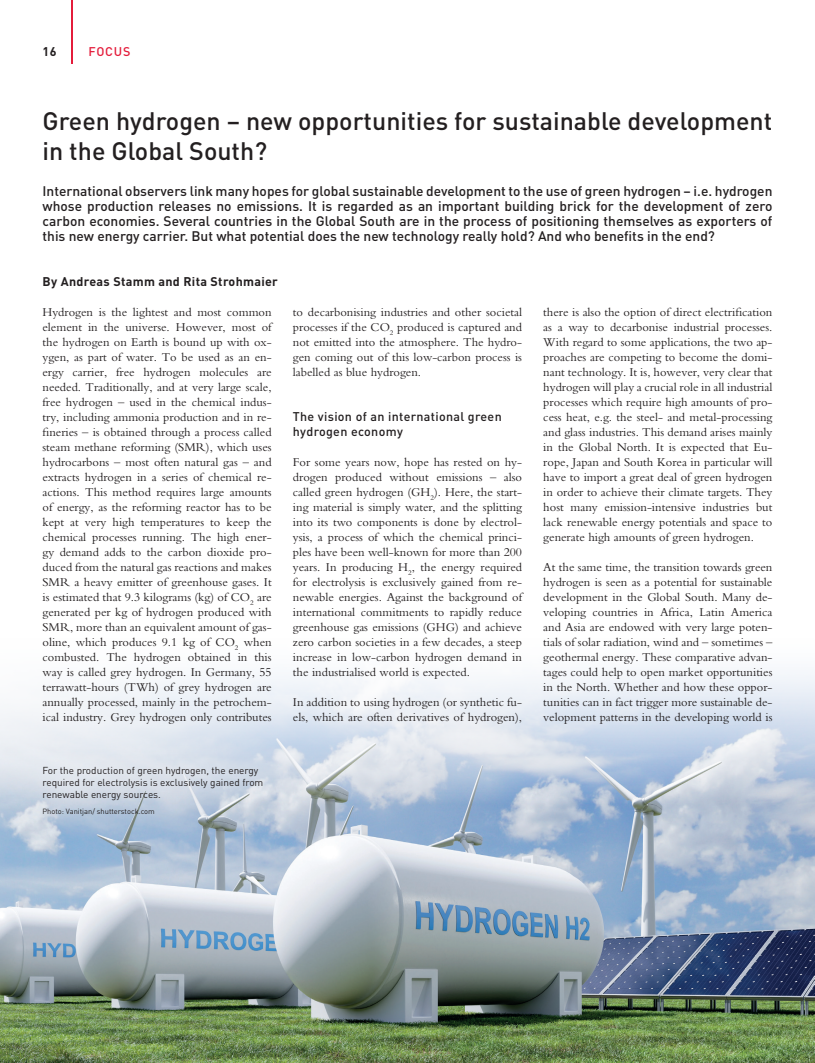
<style>
.page{position:relative;width:815px;height:1063px;background:#fff}
.page>*{position:absolute;margin:0;border:0;box-sizing:border-box;transform-origin:0 0}
.Headline{font:500 25px/30px "DIN Pro";color:#231f20}
.Subline{font:500 13.75px/15px "DIN Pro";color:#231f20;text-align:justify}
.Fliesstext{font:12.5px/15px "Bembo Std";color:#231f20;text-align:justify}
.Fliesstext_Zwischenu{font:500 12.5px/15px "DIN Pro";letter-spacing:.025em;color:#231f20}
.Autorenzeile_vorne{font:700 12.5px "DIN Pro";letter-spacing:.025em;color:#231f20}
.t1{font:500 12.5px "DIN Pro";letter-spacing:.06em;color:#e41c3b}
.Bildunterschrift{font:10px/12px "DIN Pro";color:#231f20}
.Bildunterschrift-2{font:7.5px "DIN Pro";color:#231f20}
</style>
<div class="page">
<hr style="left:71px;top:0;width:2px;height:64px;background:#e41c3b">
<img style="left:0;top:671px;width:815px;height:392px">
<p class="Autorenzeile_vorne" style="left:43px;top:43px;width:16px">16</p>
<p class="t1" style="left:89px;top:43px;width:43px">FOCUS</p>
<p class="Headline" style="left:43px;top:105px;width:731px">Green hydrogen – new opportunities for sustainable development in the Global South?</p>
<p class="Subline" style="left:43px;top:183px;width:731px">International observers link many hopes for global sustainable development to the use of green hydrogen – i.e. hydrogen whose production releases no emissions. It is regarded as an important building brick for the development of zero carbon economies. Several countries in the Global South are in the process of positioning themselves as exporters of this new energy carrier. But what potential does the new technology really hold? And who benefits in the end?</p>
<p class="Autorenzeile_vorne" style="left:43px;top:273px;width:237px">By Andreas Stamm and Rita Strohmaier</p>
<p class="Fliesstext" style="left:43px;top:305px;width:231px">Hydrogen is the lightest and most common element in the universe. However, most of the hydrogen on Earth is bound up with ox&shy;ygen, as part of water. To be used as an en&shy;ergy carrier, free hydrogen molecules are needed. Traditionally, and at very large scale, free hydrogen – used in the chemical indus&shy;try, including ammonia production and in re&shy;fineries – is obtained through a process called steam methane reforming (SMR), which uses hydrocarbons – most often natural gas – and extracts hydrogen in a series of chemical re&shy;actions. This method requires large amounts of energy, as the reforming reactor has to be kept at very high temperatures to keep the chemical processes running. The high ener&shy;gy demand adds to the carbon dioxide pro&shy;duced from the natural gas reactions and makes SMR a heavy emitter of greenhouse gases. It is estimated that 9.3 kilograms (kg) of CO<sub>2</sub> are generated per kg of hydrogen produced with SMR, more than an equivalent amount of gas&shy;oline, which produces 9.1 kg of CO<sub>2</sub> when combusted. The hydrogen obtained in this way is called grey hydrogen. In Germany, 55 terrawatt-hours (TWh) of grey hydrogen are annually processed, mainly in the petrochem&shy;ical industry. Grey hydrogen only contributes</p>
<p class="Fliesstext" style="left:293px;top:305px;width:231px">to decarbonising industries and other societal processes if the CO<sub>2</sub> produced is captured and not emitted into the atmosphere. The hydro&shy;gen coming out of this low-carbon process is labelled as blue hydrogen.</p>
<p class="Fliesstext" style="left:543px;top:305px;width:231px">there is also the option of direct electrification as a way to decarbonise industrial processes.<br>With regard to some applications, the two ap&shy;proaches are competing to become the domi&shy;nant technology. It is, however, very clear that hydrogen will play a crucial role in all industrial processes which require high amounts of pro&shy;cess heat, e.g. the steel- and metal-processing and glass industries. This demand arises mainly in the Global North. It is expected that Eu&shy;rope, Japan and South Korea in particular will have to import a great deal of green hydrogen in order to achieve their climate targets. They host many emission-intensive industries but lack renewable energy potentials and space to generate high amounts of green hydrogen.</p>
<p class="Fliesstext" style="left:543px;top:560px;width:231px">At the same time, the transition towards green hydrogen is seen as a potential for sustainable development in the Global South. Many de&shy;veloping countries in Africa, Latin America and Asia are endowed with very large poten&shy;tials of solar radiation, wind and – sometimes – geothermal energy. These comparative advan&shy;tages could help to open market opportunities in the North. Whether and how these oppor&shy;tunities can in fact trigger more sustainable de&shy;velopment patterns in the developing world is</p>
<p class="Fliesstext_Zwischenu" style="left:293px;top:409px;width:210px">The vision of an international green hydrogen economy</p>
<p class="Fliesstext" style="left:293px;top:455px;width:231px">For some years now, hope has rested on hy&shy;drogen produced without emissions – also called green hydrogen (GH<sub>2</sub>). Here, the start&shy;ing material is simply water, and the splitting into its two components is done by electrol&shy;ysis, a process of which the chemical princi&shy;ples have been well-known for more than 200 years. In producing H<sub>2</sub>, the energy required for electrolysis is exclusively gained from re&shy;newable energies. Against the background of international commitments to rapidly reduce greenhouse gas emissions (GHG) and achieve zero carbon societies in a few decades, a steep increase in low-carbon hydrogen demand in the industrialised world is expected.</p>
<p class="Fliesstext" style="left:293px;top:695px;width:231px">In addition to using hydrogen (or synthetic fu&shy;els, which are often derivatives of hydrogen),</p>
<p class="Bildunterschrift" style="left:43px;top:764px;width:222px">For the production of green hydrogen, the energy required for electrolysis is exclusively gained from renewable energy sources.</p>
<p class="Bildunterschrift-2" style="left:43px;top:806px;width:114px">Photo: Vanitjan/ shutterstock.com</p>
</div>
